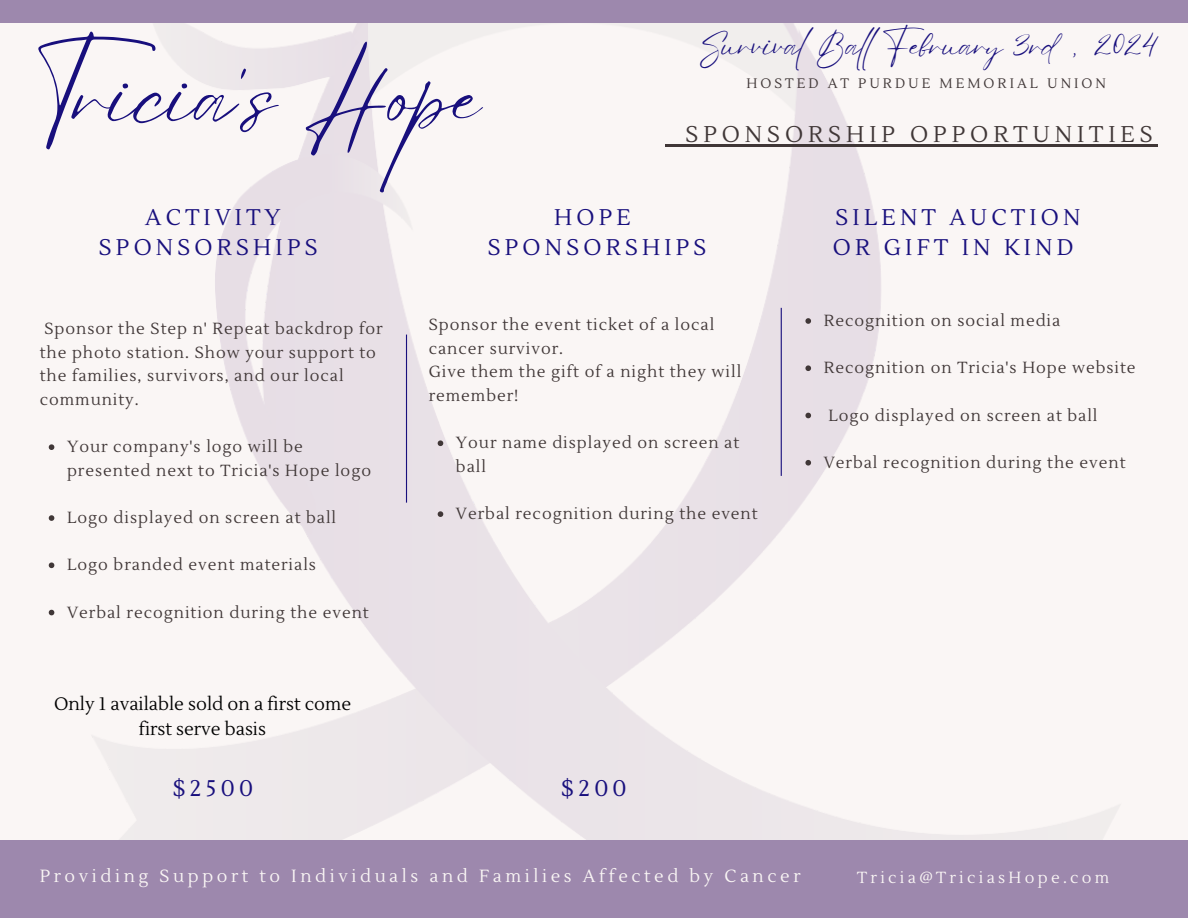
<style>
.page{position:relative;width:1188px;height:918px;background:#fff}
.page>*{position:absolute;margin:0;border:0;box-sizing:border-box;transform-origin:0 0}
.t1{font:82.95px "Eyesome Script";color:#180f7d}
.t2{font:30.75px "Eyesome Script";color:#180f7d}
.t3{font:22.8px "Lustria";letter-spacing:.215em;color:#403737}
.t4{font:22.65px/29.2px "Lustria";letter-spacing:.185em;color:#180f7d;text-align:center}
.t5{font:18px "Lustria";color:#000}
.t6{font:17.55px "Lustria";letter-spacing:.205em;color:#faf6f5}
.t7{font:16.05px/23.7px "Lustria";letter-spacing:.06em;color:#403737}
.t8{font:16.05px "Lustria";letter-spacing:.205em;color:#faf6f5}
.t9{font:13.8px "Lustria";letter-spacing:.215em;color:#403737}
</style>
<div class="page">
<img style="left:48px;top:23px;width:1110px;height:817px">
<div style="left:0;top:0;width:1188px;height:23px;background:#9d88ad"></div>
<div style="left:0;top:840px;width:1188px;height:78px;background:#9d88ad"></div>
<hr style="left:781px;top:308px;width:1px;height:168px;background:#180f7d">
<svg style="left:49px;top:444px;width:5px;height:6px"></svg>
<svg style="left:49px;top:515px;width:5px;height:6px"></svg>
<svg style="left:49px;top:562px;width:5px;height:6px"></svg>
<svg style="left:49px;top:610px;width:5px;height:5px"></svg>
<svg style="left:805px;top:318px;width:6px;height:6px"></svg>
<svg style="left:805px;top:365px;width:6px;height:6px"></svg>
<svg style="left:805px;top:413px;width:6px;height:5px"></svg>
<svg style="left:805px;top:460px;width:6px;height:6px"></svg>
<svg style="left:438px;top:440px;width:5px;height:6px"></svg>
<svg style="left:438px;top:511px;width:5px;height:6px"></svg>
<hr style="left:406px;top:335px;width:1px;height:168px;background:#180f7d">
<hr style="left:665px;top:145px;width:20px;height:2px;background:#403737">
<hr style="left:685px;top:145px;width:473px;height:2px;background:#403737">
<p class="t1" style="left:34px;top:43px;width:449px">Tricia's Hope</p>
<p class="t2" style="left:699px;top:26px;width:460px">Survival Bal February 3rd, 2024</p>
<p class="t9" style="left:746px;top:75px;width:361px">HOSTED AT PURDUE MEMORIAL UNION</p>
<p class="t3" style="left:685px;top:120px;width:469px">SPONSORSHIP OPPORTUNITIES</p>
<p class="t4" style="left:99px;top:204px;width:220px">ACTIVITY<br>SPONSORSHIPS</p>
<p class="t4" style="left:833px;top:204px;width:249px;text-align:left">SILENT AUCTION<br>OR GIFT IN KIND</p>
<p class="t4" style="left:488px;top:204px;width:220px">HOPE<br>SPONSORSHIPS</p>
<p class="t7" style="left:40px;top:317px;width:345px">Sponsor the Step n' Repeat backdrop for the photo station. Show your support to the families, survivors, and our local community.</p>
<p class="t7" style="left:824px;top:309px;width:238px">Recognition on social media</p>
<p class="t7" style="left:429px;top:313px;width:287px">Sponsor the event ticket of a local cancer survivor.</p>
<p class="t7" style="left:429px;top:361px;width:314px">Give them the gift of a night they will remember!</p>
<p class="t7" style="left:824px;top:356px;width:313px">Recognition on Tricia's Hope website</p>
<p class="t7" style="left:828px;top:404px;width:271px">Logo displayed on screen at ball</p>
<p class="t7" style="left:824px;top:451px;width:303px">Verbal recognition during the event</p>
<p class="t7" style="left:456px;top:431px;width:285px">Your name displayed on screen at ball</p>
<p class="t7" style="left:456px;top:502px;width:303px">Verbal recognition during the event</p>
<p class="t7" style="left:67px;top:435px;width:306px">Your company's logo will be presented next to Tricia's Hope logo</p>
<p class="t7" style="left:67px;top:506px;width:271px">Logo displayed on screen at ball</p>
<p class="t7" style="left:67px;top:553px;width:250px">Logo branded event materials</p>
<p class="t7" style="left:67px;top:601px;width:303px">Verbal recognition during the event</p>
<p class="t5" style="left:54px;top:693px;width:299px">Only 1 available sold on a first come</p>
<p class="t5" style="left:139px;top:717px;width:129px">first serve basis</p>
<p class="t4" style="left:173px;top:775px;width:82px">$2500</p>
<p class="t4" style="left:561px;top:775px;width:67px">$200</p>
<p class="t6" style="left:40px;top:866px;width:762px">Providing Support to Individuals and Families Affected by Cancer</p>
<p class="t8" style="left:857px;top:868px;width:254px">Tricia@TriciasHope.com</p>
</div>
